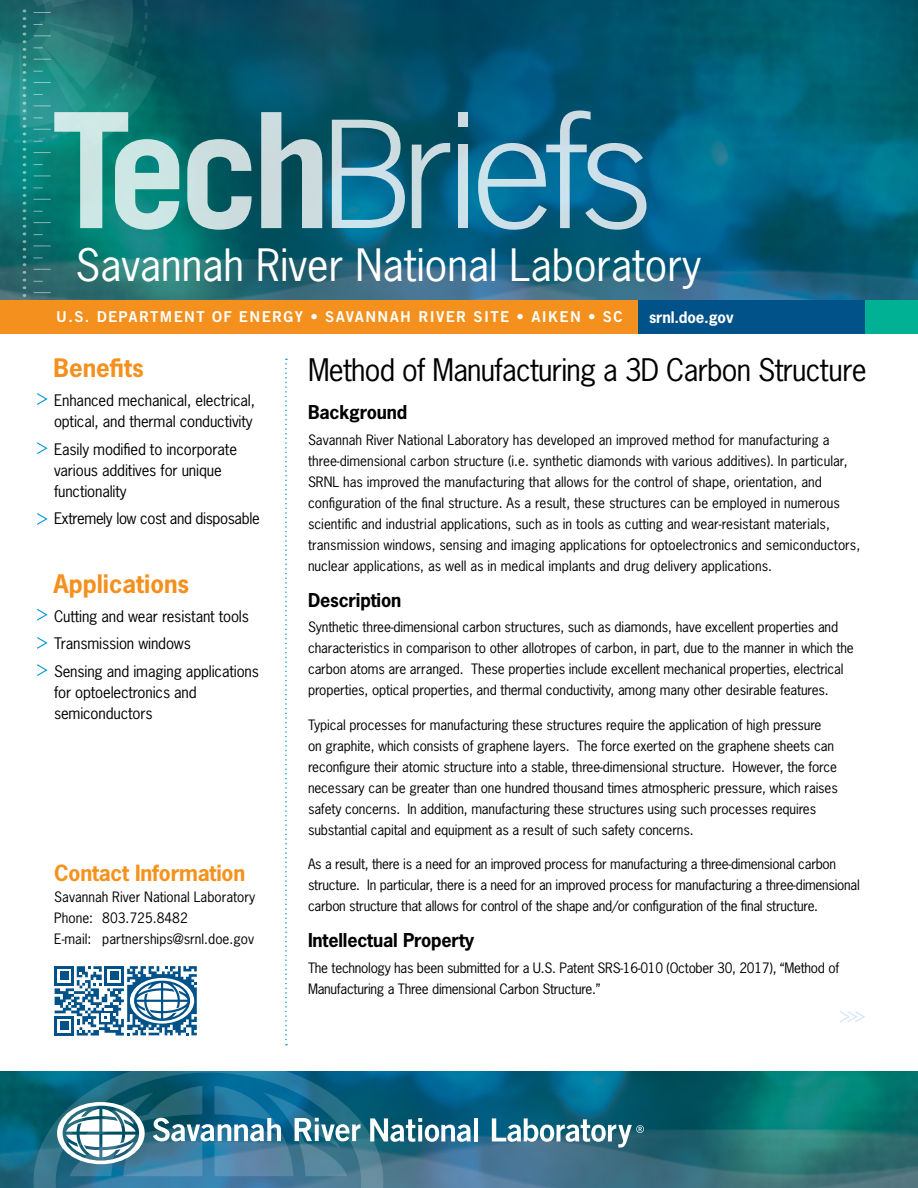
<style>
.page{position:relative;width:918px;height:1188px;background:#fff}
.page>*{position:absolute;margin:0;border:0;box-sizing:border-box;transform-origin:0 0}
.t1{font:42px "News Gothic Std";color:#fff}
.t2{font:29.25px "News Gothic Std";letter-spacing:-.025em;color:#000}
.t3{font:700 24px "News Gothic Std";color:#f4901d}
.t4{font:700 21px "News Gothic Std";letter-spacing:-.01em;color:#f4921d}
.t5{font:700 18px "News Gothic Std";letter-spacing:-.01em;color:#000}
.t6{font:15px/21px "News Gothic Std";letter-spacing:-.01em;color:#000}
.t7{font:15px "Trade Gothic LT Std Bd 2";letter-spacing:.09em;color:#fff}
.t8{font:700 15px "News Gothic Std";letter-spacing:-.01em;color:#fff}
.t9{font:13.5px/21px "News Gothic Std";letter-spacing:-.01em;color:#000}
</style>
<div class="page">
<img style="left:1px;top:1px;width:917px;height:299px">
<div style="left:1px;top:300px;width:864px;height:33px;background:#f4901d"></div>
<div style="left:638px;top:300px;width:280px;height:33px;background:#005288"></div>
<div style="left:865px;top:300px;width:53px;height:33px;background:#00b194"></div>
<img style="left:1px;top:1071px;width:917px;height:117px">
<div style="left:458px;top:112px;width:9px;height:14px;background:#ccdbe0"></div>
<svg style="left:332px;top:120px;width:73px;height:108px;background:#5396ac"></svg>
<svg style="left:0;top:0;width:179px;height:297px;background:#318884"></svg>
<svg style="left:187px;top:139px;width:65px;height:91px;background:#73a3a6"></svg>
<svg style="left:261px;top:112px;width:61px;height:116px;background:#7da4ab"></svg>
<svg style="left:412px;top:143px;width:38px;height:85px;background:#458297"></svg>
<div style="left:458px;top:145px;width:9px;height:83px;background:#cce2ea"></div>
<svg style="left:478px;top:111px;width:168px;height:119px;background:#3581a1"></svg>
<svg style="left:33px;top:1071px;width:438px;height:117px;background:#3a7c97"></svg>
<hr style="left:474px;top:1118px;width:4px;height:23px;background:#fff">
<svg style="left:492px;top:1118px;width:152px;height:30px"></svg>
<svg style="left:840px;top:1011px;width:25px;height:12px"></svg>
<svg style="left:285px;top:359px;width:2px;height:686px"></svg>
<svg style="left:37px;top:393px;width:11px;height:12px"></svg>
<svg style="left:37px;top:513px;width:11px;height:12px"></svg>
<svg style="left:37px;top:442px;width:11px;height:12px"></svg>
<svg style="left:55px;top:966px;width:142px;height:70px"></svg>
<svg style="left:37px;top:609px;width:11px;height:12px"></svg>
<svg style="left:37px;top:664px;width:11px;height:12px"></svg>
<svg style="left:37px;top:637px;width:11px;height:12px"></svg>
<h1 class="t1" style="left:76px;top:238px;width:627px">Savannah River National Laboratory</h1>
<p class="t8" style="left:649px;top:307px;width:86px">srnl.doe.gov</p>
<h3 class="t3" style="left:54px;top:352px;width:92px">Benefits</h3>
<h2 class="t2" style="left:308px;top:351px;width:560px">Method of Manufacturing a 3D Carbon Structure</h2>
<h3 class="t5" style="left:308px;top:400px;width:101px">Background</h3>
<p class="t9" style="left:308px;top:429px;width:554px">Savannah River National Laboratory has developed an improved method for manufacturing a three-dimensional carbon structure (i.e. synthetic diamonds with various additives). In particular, SRNL has improved the manufacturing that allows for the control of shape, orientation, and configuration of the final structure. As a result, these structures can be employed in numerous scientific and industrial applications, such as in tools as cutting and wear-resistant materials, transmission windows, sensing and imaging applications for optoelectronics and semiconductors, nuclear applications, as well as in medical implants and drug delivery applications.</p>
<h3 class="t5" style="left:308px;top:588px;width:95px">Description</h3>
<p class="t9" style="left:308px;top:617px;width:547px">Synthetic three-dimensional carbon structures, such as diamonds, have excellent properties and characteristics in comparison to other allotropes of carbon, in part, due to the manner in which the carbon atoms are arranged. These properties include excellent mechanical properties, electrical properties, optical properties, and thermal conductivity, among many other desirable features.</p>
<p class="t9" style="left:308px;top:714px;width:531px">Typical processes for manufacturing these structures require the application of high pressure on graphite, which consists of graphene layers. The force exerted on the graphene sheets can reconfigure their atomic structure into a stable, three-dimensional structure. However, the force necessary can be greater than one hundred thousand times atmospheric pressure, which raises safety concerns. In addition, manufacturing these structures using such processes requires substantial capital and equipment as a result of such safety concerns.</p>
<p class="t9" style="left:308px;top:854px;width:553px">As a result, there is a need for an improved process for manufacturing a three-dimensional carbon structure. In particular, there is a need for an improved process for manufacturing a three-dimensional carbon structure that allows for control of the shape and/or configuration of the final structure.</p>
<h3 class="t5" style="left:308px;top:929px;width:168px">Intellectual Property</h3>
<p class="t9" style="left:308px;top:957px;width:533px">The technology has been submitted for a U.S. Patent SRS-16-010 (October 30, 2017), “Method of<br>Manufacturing a Three dimensional Carbon Structure.”</p>
<p class="t7" style="left:56px;top:307px;width:568px">U.S. DEPARTMENT OF ENERGY • SAVANNAH RIVER SITE • AIKEN • SC</p>
<p class="t6" style="left:54px;top:390px;width:203px">Enhanced mechanical, electrical, optical, and thermal conductivity</p>
<p class="t6" style="left:54px;top:438px;width:185px">Easily modified to incorporate various additives for unique functionality</p>
<p class="t6" style="left:54px;top:508px;width:207px">Extremely low cost and disposable</p>
<h3 class="t3" style="left:54px;top:568px;width:137px">Applications</h3>
<p class="t6" style="left:54px;top:602px;width:206px;line-height:27.8px">Cutting and wear resistant tools<br>Transmission windows<br>Sensing and imaging applications</p>
<p class="t6" style="left:54px;top:682px;width:144px">for optoelectronics and semiconductors</p>
<h3 class="t4" style="left:54px;top:859px;width:192px">Contact Information</h3>
<p class="t9" style="left:54px;top:886px;width:203px">Savannah River National Laboratory<br>Phone: 803.725.8482<br>E-mail: partnerships@srnl.doe.gov</p>
</div>
